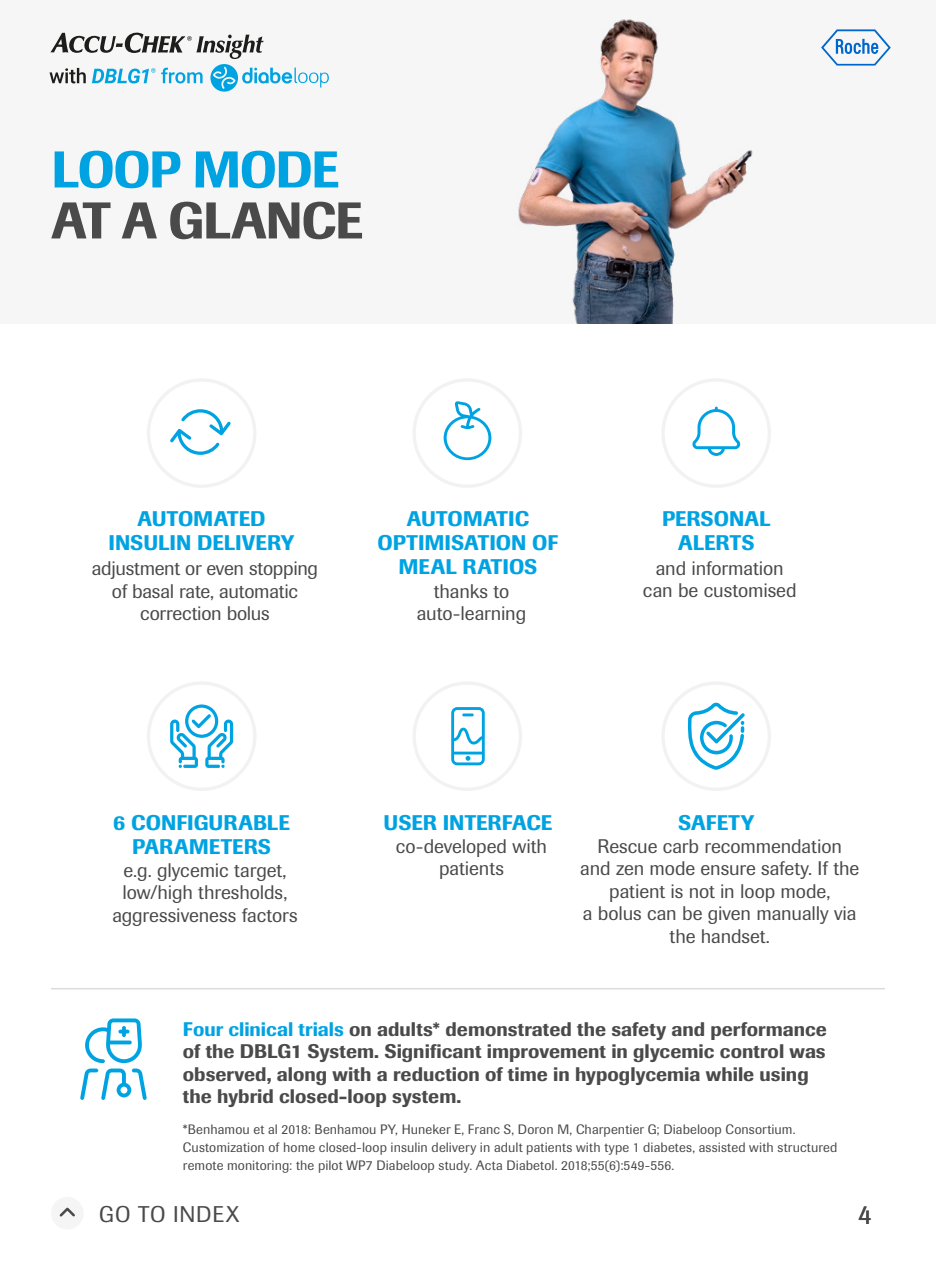
<style>
.page{position:relative;width:936px;height:1263px;background:#fff}
.page>*{position:absolute;margin:0;border:0;box-sizing:border-box;transform-origin:0 0}
.t1{font:500 51px "Imago";letter-spacing:-.025em;color:#4a4a4a}
.t2{font:500 51px "Imago";letter-spacing:-.03em;color:#00a3e2}
.t3{font:27px "Imago";color:#4a4a4a}
.t4{font:22.5px "Imago";letter-spacing:.035em;color:#4a4a4a}
.t5{font:500 21px/24px "Imago Std";color:#00a3e2;text-align:center}
.t6{font:19.5px/22.5px "Imago";letter-spacing:-.005em;color:#4a4a4a;text-align:center}
.t7{font:500 19.5px/22.5px "Imago";color:#4a4a4a}
.t8{font:13.5px/18px "Imago";letter-spacing:.01em;color:#4a4a4a}
.s1{color:#00a3e2}
</style>
<div class="page">
<div style="left:0;top:0;width:935px;height:323px;background:#f6f6f6"></div>
<img style="left:518px;top:19px;width:235px;height:304px">
<svg style="left:821px;top:29px;width:69px;height:37px"></svg>
<svg style="left:49px;top:32px;width:280px;height:60px"></svg>
<div style="left:147px;top:378px;width:109px;height:110px;border:3px solid #dcdcdc;border-radius:50%"></div>
<div style="left:147px;top:681px;width:109px;height:110px;border:3px solid #dcdcdc;border-radius:50%"></div>
<div style="left:412px;top:378px;width:110px;height:110px;border:3px solid #dcdcdc;border-radius:50%"></div>
<div style="left:412px;top:681px;width:110px;height:110px;border:3px solid #dcdcdc;border-radius:50%"></div>
<div style="left:661px;top:378px;width:110px;height:110px;border:3px solid #dcdcdc;border-radius:50%"></div>
<div style="left:661px;top:681px;width:110px;height:110px;border:3px solid #dcdcdc;border-radius:50%"></div>
<hr style="left:51px;top:988px;width:833px;height:1px;background:#dcdcdc">
<svg style="left:687px;top:702px;width:57px;height:68px"></svg>
<svg style="left:443px;top:401px;width:48px;height:59px"></svg>
<svg style="left:170px;top:704px;width:63px;height:64px"></svg>
<svg style="left:451px;top:707px;width:33px;height:58px"></svg>
<svg style="left:170px;top:409px;width:61px;height:46px"></svg>
<svg style="left:80px;top:1018px;width:67px;height:82px"></svg>
<svg style="left:692px;top:407px;width:48px;height:49px"></svg>
<div style="left:51px;top:1197px;width:33px;height:32px;background:#f5f5f5;border-radius:50%"></div>
<svg style="left:59px;top:1207px;width:16px;height:10px"></svg>
<h1 class="t2" style="left:51px;top:137px;width:289px">LOOP MODE</h1>
<h1 class="t1" style="left:51px;top:188px;width:313px">AT A GLANCE</h1>
<p class="t5" style="left:108px;top:507px;width:187px">AUTOMATED<br>INSULIN DELIVERY</p>
<p class="t6" style="left:92px;top:557px;width:228px">adjustment or even stopping of basal rate, automatic correction bolus</p>
<p class="t5" style="left:377px;top:507px;width:182px">AUTOMATIC<br>OPTIMISATION OF<br>MEAL RATIOS</p>
<p class="t6" style="left:416px;top:579px;width:111px">thanks to auto-learning</p>
<p class="t5" style="left:662px;top:507px;width:110px">PERSONAL<br>ALERTS</p>
<p class="t6" style="left:643px;top:556px;width:155px">and information can be customised</p>
<p class="t5" style="left:113px;top:810px;width:178px">6 CONFIGURABLE<br>PARAMETERS</p>
<p class="t6" style="left:112px;top:858px;width:187px">e.g. glycemic target, low/high thresholds, aggressiveness factors</p>
<p class="t5" style="left:383px;top:810px;width:170px">USER INTERFACE</p>
<p class="t6" style="left:395px;top:834px;width:153px">co-developed with patients</p>
<p class="t5" style="left:678px;top:810px;width:78px">SAFETY</p>
<p class="t6" style="left:580px;top:834px;width:280px">Rescue carb recommendation and zen mode ensure safety. If the patient is not in loop mode,<br>a bolus can be given manually via the handset.</p>
<p class="t7" style="left:183px;top:1017px;width:645px"><span class="s1">Four clinical trials</span> on adults* demonstrated the safety and performance of the DBLG1 System. Significant improvement in glycemic control was observed, along with a reduction of time in hypoglycemia while using the hybrid closed-loop system.</p>
<p class="t8" style="left:183px;top:1120px;width:656px">*Benhamou et al 2018: Benhamou PY, Huneker E, Franc S, Doron M, Charpentier G; Diabeloop Consortium.<br>Customization of home closed-loop insulin delivery in adult patients with type 1 diabetes, assisted with structured remote monitoring: the pilot WP7 Diabeloop study. Acta Diabetol. 2018;55(6):549-556.</p>
<p class="t4" style="left:99px;top:1200px;width:142px">GO TO INDEX</p>
<h2 class="t3" style="left:857px;top:1197px;width:15px">4</h2>
</div>
